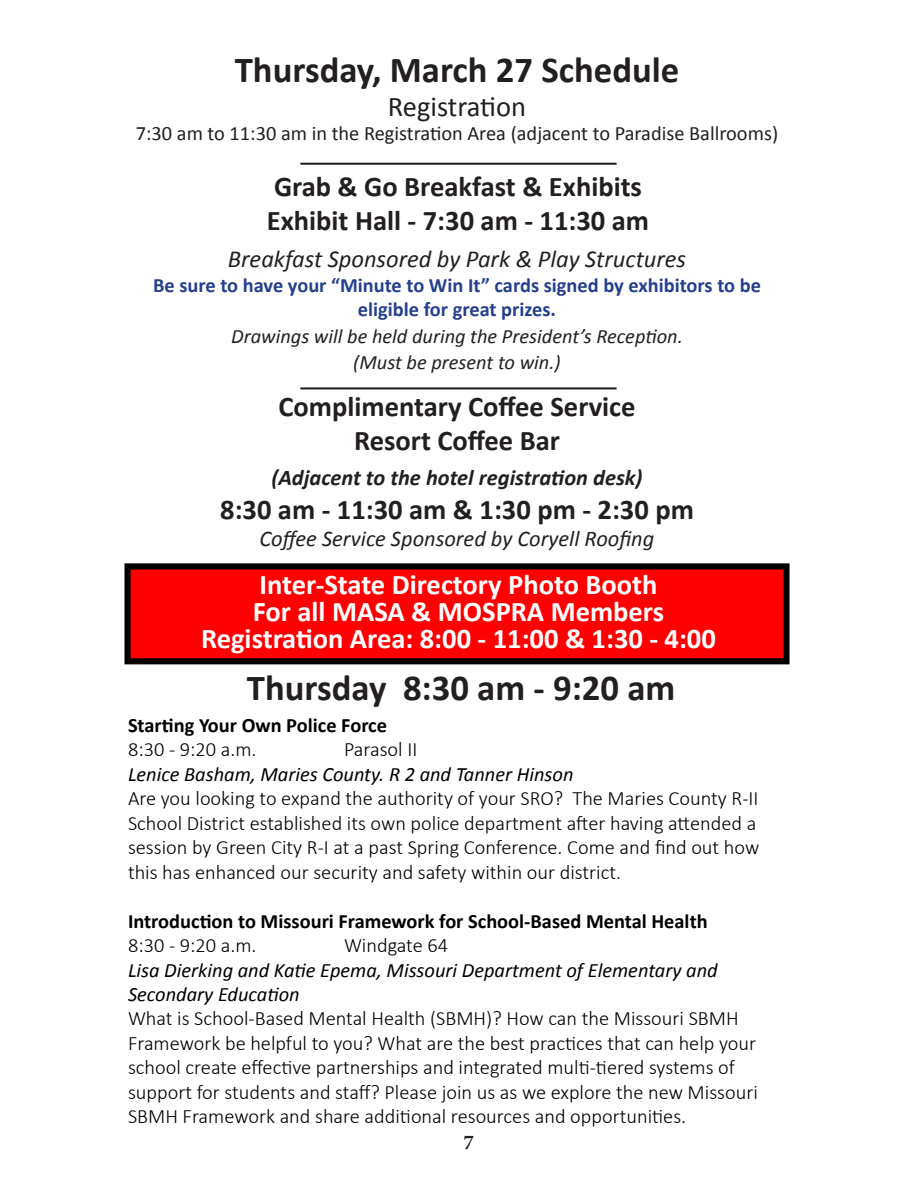
<style>
.page{position:relative;width:918px;height:1188px;background:#fff}
.page>*{position:absolute;margin:0;border:0;box-sizing:border-box;transform-origin:0 0}
.t1{font:700 36.75px "Calibri";color:#231f20}
.t2{font:700 28.5px "Calibri";color:#231f20}
.t3{font:700 28.5px "Calibri";color:#fff}
.t4{font:28.5px "Calibri";color:#231f20}
.t5{font:italic 24.45px "Calibri";color:#231f20}
.t6{font:italic 22.5px "Calibri";color:#231f20}
.t7{font:italic 700 22.5px "Calibri";color:#231f20}
.t8{font:700 21px "Minion Pro";color:#231f20}
.t9{font:300 20.4px/24.5px "Calibri";color:#000}
.t10{font:italic 20.4px/24.5px "Calibri";color:#000}
.t11{font:700 20.4px "Calibri";color:#000}
.t12{font:700 20.4px "Calibri";color:#253f8e}
.t13{font:italic 20.4px "Calibri";color:#231f20}
.t14{font:20.4px "Calibri";color:#231f20}
</style>
<div class="page">
<div style="left:125px;top:563px;width:665px;height:101px;background:#f00;border:6px solid #000"></div>
<hr style="left:300px;top:163px;width:317px;height:2px;background:#231f20">
<hr style="left:300px;top:387px;width:317px;height:2px;background:#231f20">
<p class="t1" style="left:235px;top:46px;width:446px">Thursday, March 27 Schedule</p>
<p class="t4" style="left:388px;top:88px;width:140px">Registration</p>
<p class="t14" style="left:136px;top:121px;width:644px">7:30 am to 11:30 am in the Registration Area (adjacent to Paradise Ballrooms)</p>
<p class="t2" style="left:274px;top:168px;width:370px">Grab &amp; Go Breakfast &amp; Exhibits</p>
<p class="t2" style="left:267px;top:202px;width:384px">Exhibit Hall - 7:30 am - 11:30 am</p>
<p class="t5" style="left:228px;top:243px;width:460px">Breakfast Sponsored by Park &amp; Play Structures</p>
<p class="t12" style="left:153px;top:272px;width:609px">Be sure to have your “Minute to Win It” cards signed by exhibitors to be</p>
<p class="t12" style="left:358px;top:297px;width:200px">eligible for great prizes.</p>
<p class="t13" style="left:231px;top:322px;width:453px">Drawings will be held during the President’s Reception.</p>
<p class="t13" style="left:353px;top:349px;width:209px">(Must be present to win.)</p>
<p class="t2" style="left:278px;top:389px;width:359px">Complimentary Coffee Service</p>
<p class="t2" style="left:354px;top:423px;width:207px">Resort Coffee Bar</p>
<p class="t7" style="left:271px;top:463px;width:373px">(Adjacent to the hotel registration desk)</p>
<p class="t2" style="left:220px;top:491px;width:475px">8:30 am - 11:30 am &amp; 1:30 pm - 2:30 pm</p>
<p class="t6" style="left:260px;top:523px;width:396px">Coffee Service Sponsored by Coryell Roofing</p>
<p class="t3" style="left:260px;top:567px;width:400px">Inter-State Directory Photo Booth</p>
<p class="t3" style="left:253px;top:593px;width:413px">For all MASA &amp; MOSPRA Members</p>
<p class="t3" style="left:201px;top:620px;width:516px">Registration Area: 8:00 - 11:00 &amp; 1:30 - 4:00</p>
<p class="t1" style="left:247px;top:665px;width:430px">Thursday 8:30 am - 9:20 am</p>
<p class="t11" style="left:128px;top:712px;width:261px">Starting Your Own Police Force</p>
<p class="t9" style="left:128px;top:736px;width:130px">8:30 - 9:20 a.m.</p>
<p class="t9" style="left:344px;top:736px;width:75px">Parasol II</p>
<p class="t10" style="left:128px;top:761px;width:447px">Lenice Basham, Maries County. R 2 and Tanner Hinson</p>
<p class="t9" style="left:128px;top:785px;width:633px">Are you looking to expand the authority of your SRO? The Maries County R-II School District established its own police department after having attended a session by Green City R-I at a past Spring Conference. Come and find out how this has enhanced our security and safety within our district.</p>
<p class="t11" style="left:128px;top:908px;width:581px">Introduction to Missouri Framework for School-Based Mental Health</p>
<p class="t9" style="left:128px;top:932px;width:130px">8:30 - 9:20 a.m.</p>
<p class="t9" style="left:344px;top:932px;width:106px">Windgate 64</p>
<p class="t10" style="left:128px;top:957px;width:591px">Lisa Dierking and Katie Epema, Missouri Department of Elementary and<br>Secondary Education</p>
<p class="t9" style="left:128px;top:1006px;width:631px">What is School-Based Mental Health (SBMH)? How can the Missouri SBMH Framework be helpful to you? What are the best practices that can help your school create effective partnerships and integrated multi-tiered systems of support for students and staff? Please join us as we explore the new Missouri SBMH Framework and share additional resources and opportunities.</p>
<p class="t8" style="left:463px;top:1128px;width:12px">7</p>
</div>
